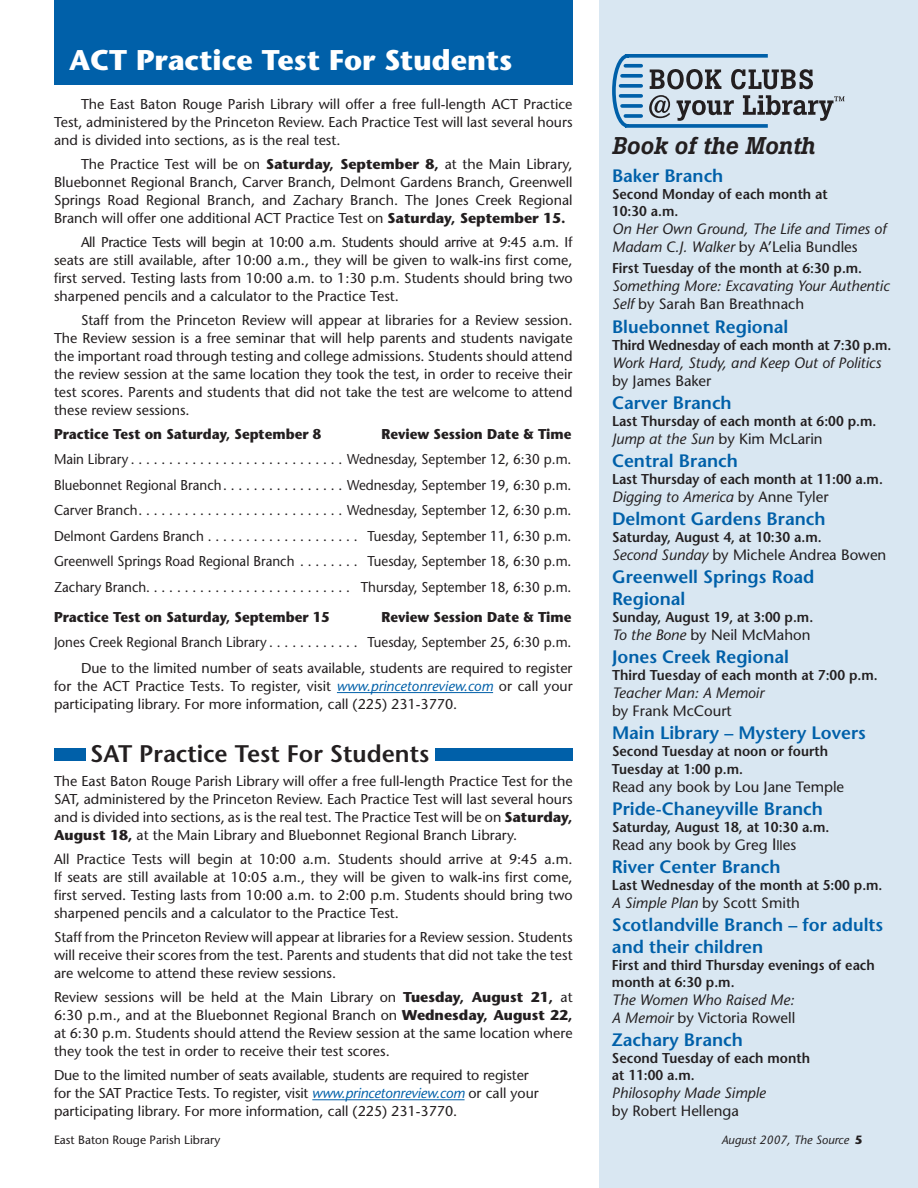
<style>
.page{position:relative;width:918px;height:1188px;background:#fff}
.page>*{position:absolute;margin:0;border:0;box-sizing:border-box;transform-origin:0 0}
.t1{font:700 28.5px "Stone Sans";color:#fff}
.t2{font:600 24px "Stone Sans";color:#231f20}
.t3{font:italic 500 24px "Boton";color:#231f20}
.t4{font:600 18px/21.6px "Stone Sans";color:#0060a9}
.t5{font:italic 15px/18px "Stone Sans";color:#231f20}
.t6{font:15px "Stone Sans";color:#231f20}
.t7{font:14.25px/18px "Stone Sans";color:#231f20;text-align:justify}
.t8{font:14.25px/25.5px "Stone Sans";color:#231f20;text-align:right;scale:.94 1}
.t9{font:600 14.25px/17.1px "Stone Sans";color:#231f20;scale:.95 1}
.t10{font:700 14.25px "Stone Sans";color:#231f20;scale:.94 1}
.t11{font:12px "Stone Sans";color:#231f20}
.t12{font:italic 12px "Stone Sans";color:#231f20}
.s1{font-weight:700}
.s2{font-style:italic;color:#0060a9}
.s3{font-style:normal}
.s4{font-style:italic}
.s5{font-size:16.5px}
.s6{font-size:13.5px}
</style>
<div class="page">
<div style="left:599px;top:0;width:319px;height:1188px;background:#d9e7f2"></div>
<svg style="left:612px;top:54px;width:233px;height:74px"></svg>
<svg style="left:625px;top:64px;width:16px;height:4px"></svg>
<svg style="left:622px;top:74px;width:19px;height:4px"></svg>
<svg style="left:621px;top:84px;width:20px;height:4px"></svg>
<svg style="left:625px;top:114px;width:16px;height:4px"></svg>
<svg style="left:622px;top:104px;width:19px;height:4px"></svg>
<svg style="left:621px;top:94px;width:20px;height:4px"></svg>
<hr style="left:312px;top:1099px;width:153px;height:1px;background:#0060a9">
<div style="left:435px;top:748px;width:138px;height:13px;background:#0060a9"></div>
<div style="left:54px;top:748px;width:32px;height:13px;background:#0060a9"></div>
<div style="left:54px;top:0;width:519px;height:85px;background:#0060a9"></div>
<hr style="left:337px;top:692px;width:156px;height:1px;background:#0060a9">
<h1 class="t1" style="left:69px;top:42px;width:445px">ACT Practice Test For Students</h1>
<p class="t7" style="left:54px;top:95px;width:520px;text-indent:27px">The East Baton Rouge Parish Library will offer a free full-length ACT Practice Test, administered by the Princeton Review. Each Practice Test will last several hours and is divided into sections, as is the real test.</p>
<p class="t7" style="left:54px;top:155px;width:520px;text-indent:27px">The Practice Test will be on <span class="s1">Saturday, September 8,</span> at the Main Library, Bluebonnet Regional Branch, Carver Branch, Delmont Gardens Branch, Greenwell Springs Road Regional Branch, and Zachary Branch. The Jones Creek Regional Branch will offer one additional ACT Practice Test on <span class="s1">Saturday, September 15.</span></p>
<p class="t7" style="left:54px;top:233px;width:520px;text-indent:27px">All Practice Tests will begin at 10:00 a.m. Students should arrive at 9:45 a.m. If seats are still available, after 10:00 a.m., they will be given to walk-ins first come, first served. Testing lasts from 10:00 a.m. to 1:30 p.m. Students should bring two sharpened pencils and a calculator to the Practice Test.</p>
<p class="t7" style="left:54px;top:311px;width:520px;text-indent:27px">Staff from the Princeton Review will appear at libraries for a Review session.<br>The Review session is a free seminar that will help parents and students navigate the important road through testing and college admissions. Students should attend the review session at the same location they took the test, in order to receive their test scores. Parents and students that did not take the test are welcome to attend these review sessions.</p>
<p class="t10" style="left:54px;top:425px;width:286px">Practice Test on Saturday, September 8</p>
<p class="t10" style="left:381px;top:425px;width:204px">Review Session Date &amp; Time</p>
<p class="t8" style="left:54px;top:446px;width:85px">Main Library............................</p>
<p class="t8" style="left:347px;top:446px;width:240px">Wednesday, September 12, 6:30 p.m.</p>
<p class="t8" style="left:54px;top:472px;width:184px">Bluebonnet Regional Branch................</p>
<p class="t8" style="left:347px;top:472px;width:240px">Wednesday, September 19, 6:30 p.m.</p>
<p class="t8" style="left:54px;top:497px;width:95px">Carver Branch...........................</p>
<p class="t8" style="left:347px;top:497px;width:240px">Wednesday, September 12, 6:30 p.m.</p>
<p class="t8" style="left:54px;top:523px;width:169px">Delmont Gardens Branch .....................</p>
<p class="t8" style="left:368px;top:523px;width:218px">Tuesday, September 11, 6:30 p.m.</p>
<p class="t8" style="left:54px;top:548px;width:263px">Greenwell Springs Road Regional Branch.........</p>
<p class="t8" style="left:54px;top:548px;width:552px">Tuesday, September 18, 6:30 p.m.<br>Zachary Branch. . . . . . . . . . . . . . . . . . . . . . . . . . . Thursday, September 18, 6:30 p.m.</p>
<p class="t10" style="left:54px;top:608px;width:290px">Practice Test on Saturday, September 15</p>
<p class="t10" style="left:381px;top:608px;width:204px">Review Session Date &amp; Time</p>
<p class="t8" style="left:54px;top:629px;width:232px">Jones Creek Regional Branch Library.............</p>
<p class="t8" style="left:81px;top:629px;width:524px">Tuesday, September 25, 6:30 p.m.<br>Due to the limited number of seats available, students are required to register</p>
<p class="t7" style="left:54px;top:677px;width:520px">for the ACT Practice Tests. To register, visit <span class="s2">www.princetonreview.com</span> or call your participating library. For more information, call (225) 231-3770.</p>
<h2 class="t2" style="left:90px;top:739px;width:341px">Sat Practice Test For Students</h2>
<p class="t7" style="left:54px;top:772px;width:520px">The East Baton Rouge Parish Library will offer a free full-length Practice Test for the SAT, administered by the Princeton Review. Each Practice Test will last several hours and is divided into sections, as is the real test. The Practice Test will be on <span class="s1">Saturday, August 18,</span> at the Main Library and Bluebonnet Regional Branch Library.</p>
<p class="t7" style="left:54px;top:850px;width:520px">All Practice Tests will begin at 10:00 a.m. Students should arrive at 9:45 a.m.<br>If seats are still available at 10:05 a.m., they will be given to walk-ins first come, first served. Testing lasts from 10:00 a.m. to 2:00 p.m. Students should bring two sharpened pencils and a calculator to the Practice Test.</p>
<p class="t7" style="left:54px;top:928px;width:520px">Staff from the Princeton Review will appear at libraries for a Review session. Students will receive their scores from the test. Parents and students that did not take the test are welcome to attend these review sessions.</p>
<p class="t7" style="left:54px;top:988px;width:520px">Review sessions will be held at the Main Library on <span class="s1">Tuesday, August 21,</span> at 6:30 p.m., and at the Bluebonnet Regional Branch on <span class="s1">Wednesday, August 22, </span>at 6:30 p.m. Students should attend the Review session at the same location where they took the test in order to receive their test scores.</p>
<p class="t7" style="left:54px;top:1066px;width:486px;text-align:left">Due to the limited number of seats available, students are required to register for the SAT Practice Tests. To register, visit <span class="s2">www.princetonreview.com</span> or call your participating library. For more information, call (225) 231-3770.</p>
<h2 class="t3" style="left:612px;top:132px;width:205px">Book of the Month</h2>
<p class="t4" style="left:612px;top:164px;width:113px">Baker Branch</p>
<p class="t9" style="left:612px;top:185px;width:229px">Second Monday of each month at<br>10:30 a.m.</p>
<p class="t5" style="left:612px;top:219px;width:276px">On Her Own Ground, The Life and Times of<br>Madam C.J. Walker <span class="s3">by A’Lelia Bundles</span></p>
<p class="t9" style="left:612px;top:260px;width:265px">First Tuesday of the month at 6:30 p.m.</p>
<p class="t5" style="left:612px;top:277px;width:279px">Something More: Excavating Your Authentic<br>Self <span class="s3">by Sarah Ban Breathnach</span></p>
<p class="t4" style="left:612px;top:315px;width:178px">Bluebonnet Regional</p>
<p class="t9" style="left:612px;top:336px;width:295px">Third Wednesday of each month at 7:30 p.m.</p>
<p class="t5" style="left:612px;top:353px;width:271px">Work Hard, Study, and Keep Out of Politics</p>
<p class="t6" style="left:612px;top:371px;width:101px">by James Baker</p>
<p class="t4" style="left:612px;top:391px;width:121px">Carver Branch</p>
<p class="t9" style="left:612px;top:412px;width:280px">Last Thursday of each month at 6:00 p.m.</p>
<p class="t5" style="left:612px;top:429px;width:212px">Jump at the Sun <span class="s3">by Kim McLarin</span></p>
<p class="t4" style="left:612px;top:450px;width:127px">Central Branch</p>
<p class="t9" style="left:612px;top:470px;width:287px">Last Thursday of each month at 11:00 a.m.</p>
<p class="t5" style="left:612px;top:488px;width:218px">Digging to America <span class="s3">by Anne Tyler</span></p>
<p class="t4" style="left:612px;top:508px;width:215px">Delmont Gardens Branch</p>
<p class="t9" style="left:612px;top:529px;width:222px">Saturday, August 4, at 10:30 a.m.</p>
<p class="t6" style="left:612px;top:546px;width:276px"><span class="s4">Second Sunday</span> by Michele Andrea Bowen</p>
<p class="t4" style="left:612px;top:566px;width:204px">Greenwell Springs Road<br>Regional</p>
<p class="t9" style="left:612px;top:608px;width:213px">Sunday, August 19, at 3:00 p.m.</p>
<p class="t6" style="left:612px;top:626px;width:200px"><span class="s4">To the Bone</span> by Neil McMahon</p>
<p class="t4" style="left:612px;top:646px;width:179px">Jones Creek Regional</p>
<p class="t9" style="left:612px;top:667px;width:281px">Third Tuesday of each month at 7:00 p.m.</p>
<p class="t5" style="left:612px;top:684px;width:154px">Teacher Man: A Memoir</p>
<p class="t6" style="left:612px;top:702px;width:121px">by Frank McCourt</p>
<p class="t4" style="left:612px;top:722px;width:255px">Main Library – Mystery Lovers</p>
<p class="t9" style="left:612px;top:743px;width:229px">Second Tuesday at noon or fourth<br>Tuesday at 1:00 p.m.</p>
<p class="t6" style="left:612px;top:777px;width:234px">Read any book by Lou Jane Temple</p>
<p class="t4" style="left:612px;top:797px;width:212px">Pride-Chaneyville Branch</p>
<p class="t9" style="left:612px;top:818px;width:230px">Saturday, August 18, at 10:30 a.m.</p>
<p class="t6" style="left:612px;top:835px;width:186px">Read any book by Greg <span class="s5">I</span><span class="s6">ll</span>es</p>
<p class="t4" style="left:612px;top:856px;width:170px">River Center Branch</p>
<p class="t9" style="left:612px;top:876px;width:286px">Last Wednesday of the month at 5:00 p.m.</p>
<p class="t6" style="left:612px;top:893px;width:189px"><span class="s4">A Simple Plan</span> by Scott Smith</p>
<p class="t4" style="left:612px;top:914px;width:273px">Scotlandville Branch – for adults and their children</p>
<p class="t9" style="left:612px;top:956px;width:278px">First and third Thursday evenings of each month at 6:30 p.m.</p>
<p class="t5" style="left:612px;top:990px;width:185px">The Women Who Raised Me:<br>A Memoir <span class="s3">by Victoria Rowell</span></p>
<p class="t4" style="left:612px;top:1029px;width:133px">Zachary Branch</p>
<p class="t9" style="left:612px;top:1049px;width:210px">Second Tuesday of each month at 11:00 a.m.</p>
<p class="t5" style="left:612px;top:1084px;width:155px">Philosophy Made Simple</p>
<p class="t6" style="left:612px;top:1102px;width:128px">by Robert Hellenga</p>
<p class="t11" style="left:54px;top:1132px;width:168px">East Baton Rouge Parish Library</p>
<p class="t12" style="left:721px;top:1132px;width:129px">August 2007, The Source</p>
</div>
